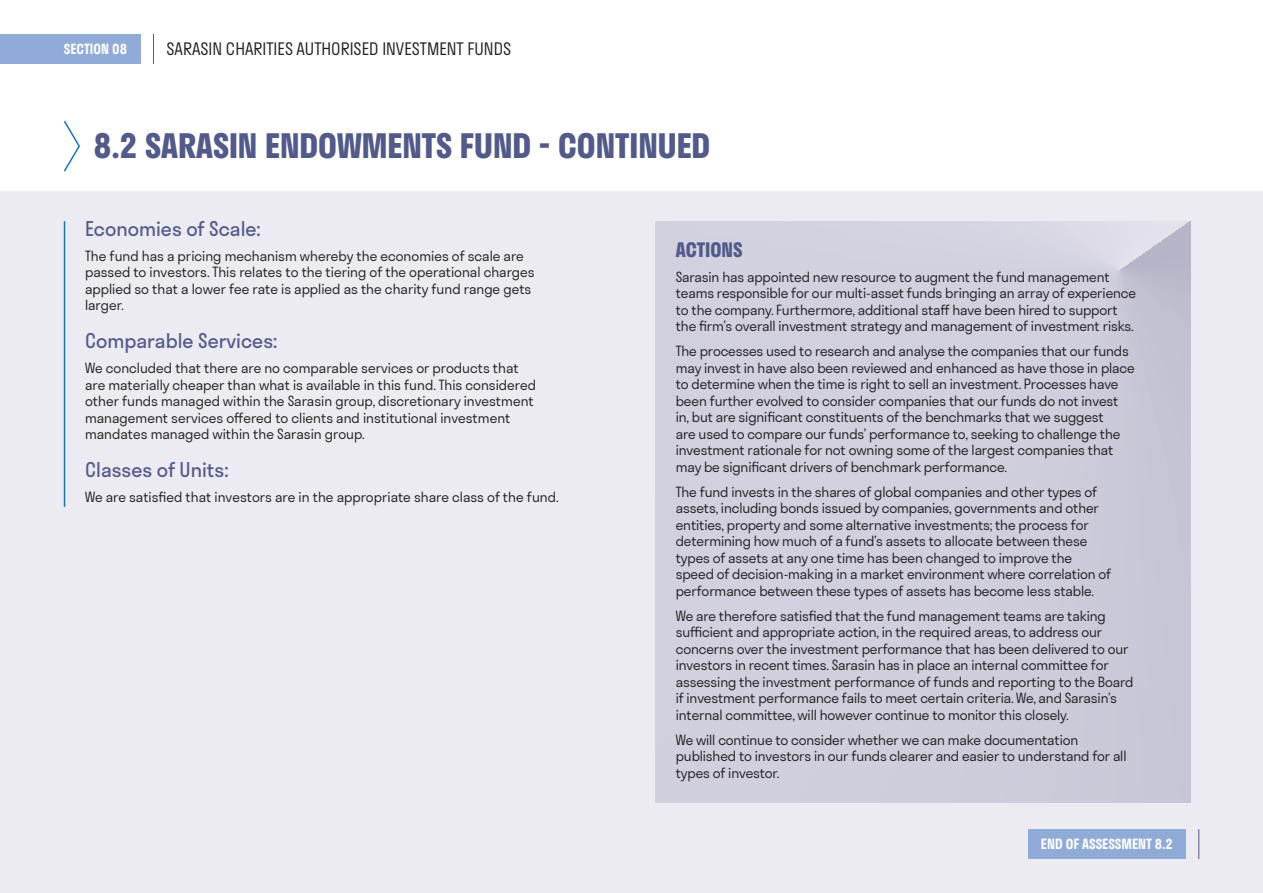
<style>
.page{position:relative;width:1263px;height:893px;background:#fff}
.page>*{position:absolute;margin:0;border:0;box-sizing:border-box;transform-origin:0 0}
.HEADER_-_MAIN_SECTIO{font:700 33px "Stratos";color:#515a8a}
.HEADER_INDIGO_13_14{font:19.5px "Stratos";color:#515a8a}
.HEADER_INDIGO_CAPS{font:700 19.5px "Stratos";color:#515a8a}
.t1{font:300 16.5px "Stratos";color:#231f20}
.BODY_-_9_11_BLK{font:300 13.5px/16.5px "Stratos";letter-spacing:-.01em;color:#231f20}
.RIGHT_PRINCIPLE_WHIT{font:600 13.5px "Stratos";color:#fff}
</style>
<div class="page">
<div style="left:0;top:191px;width:1263px;height:702px;background:#ecebf1"></div>
<hr style="left:64px;top:221px;width:1px;height:286px;background:#1774bb">
<svg style="left:63px;top:121px;width:17px;height:51px"></svg>
<svg style="left:655px;top:221px;width:536px;height:582px;background:#cecddc"></svg>
<div style="left:0;top:34px;width:140px;height:30px;background:#91abd8"></div>
<hr style="left:153px;top:34px;width:1px;height:30px;background:#515a8a">
<div style="left:1028px;top:829px;width:158px;height:30px;background:#91abd8"></div>
<hr style="left:1198px;top:829px;width:1px;height:30px;background:#515a8a">
<p class="RIGHT_PRINCIPLE_WHIT" style="left:64px;top:38px;width:65px">SECTION 08</p>
<p class="t1" style="left:167px;top:36px;width:346px">SARASIN CHARITIES AUTHORISED INVESTMENT FUNDS</p>
<p class="HEADER_-_MAIN_SECTIO" style="left:94px;top:120px;width:618px">8.2 SARASIN ENDOWMENTS FUND - CONTINUED</p>
<p class="HEADER_INDIGO_13_14" style="left:85px;top:213px;width:177px">Economies of Scale:</p>
<p class="BODY_-_9_11_BLK" style="left:85px;top:247px;width:451px">The fund has a pricing mechanism whereby the economies of scale are passed to investors. This relates to the tiering of the operational charges applied so that a lower fee rate is applied as the charity fund range gets larger.</p>
<p class="HEADER_INDIGO_13_14" style="left:85px;top:325px;width:194px">Comparable Services:</p>
<p class="BODY_-_9_11_BLK" style="left:85px;top:359px;width:452px">We concluded that there are no comparable services or products that are materially cheaper than what is available in this fund. This considered other funds managed within the Sarasin group, discretionary investment management services offered to clients and institutional investment mandates managed within the Sarasin group.</p>
<p class="HEADER_INDIGO_13_14" style="left:85px;top:454px;width:145px">Classes of Units:</p>
<p class="BODY_-_9_11_BLK" style="left:85px;top:488px;width:475px">We are satisfied that investors are in the appropriate share class of the fund.</p>
<p class="HEADER_INDIGO_CAPS" style="left:676px;top:234px;width:68px">ACTIONS</p>
<p class="BODY_-_9_11_BLK" style="left:676px;top:268px;width:462px">Sarasin has appointed new resource to augment the fund management teams responsible for our multi-asset funds bringing an array of experience to the company. Furthermore, additional staff have been hired to support the firm’s overall investment strategy and management of investment risks.</p>
<p class="BODY_-_9_11_BLK" style="left:676px;top:343px;width:460px">The processes used to research and analyse the companies that our funds may invest in have also been reviewed and enhanced as have those in place to determine when the time is right to sell an investment. Processes have been further evolved to consider companies that our funds do not invest in, but are significant constituents of the benchmarks that we suggest<br>are used to compare our funds’ performance to, seeking to challenge the investment rationale for not owning some of the largest companies that may be significant drivers of benchmark performance.</p>
<p class="BODY_-_9_11_BLK" style="left:676px;top:483px;width:437px">The fund invests in the shares of global companies and other types of assets, including bonds issued by companies, governments and other entities, property and some alternative investments; the process for determining how much of a fund’s assets to allocate between these types of assets at any one time has been changed to improve the speed of decision-making in a market environment where correlation of performance between these types of assets has become less stable.</p>
<p class="BODY_-_9_11_BLK" style="left:676px;top:607px;width:459px">We are therefore satisfied that the fund management teams are taking sufficient and appropriate action, in the required areas, to address our concerns over the investment performance that has been delivered to our investors in recent times. Sarasin has in place an internal committee for assessing the investment performance of funds and reporting to the Board if investment performance fails to meet certain criteria. We, and Sarasin’s internal committee, will however continue to monitor this closely.</p>
<p class="BODY_-_9_11_BLK" style="left:676px;top:731px;width:452px">We will continue to consider whether we can make documentation published to investors in our funds clearer and easier to understand for all types of investor.</p>
<p class="RIGHT_PRINCIPLE_WHIT" style="left:1041px;top:833px;width:133px">END OF ASSESSMENT 8.2</p>
</div>
